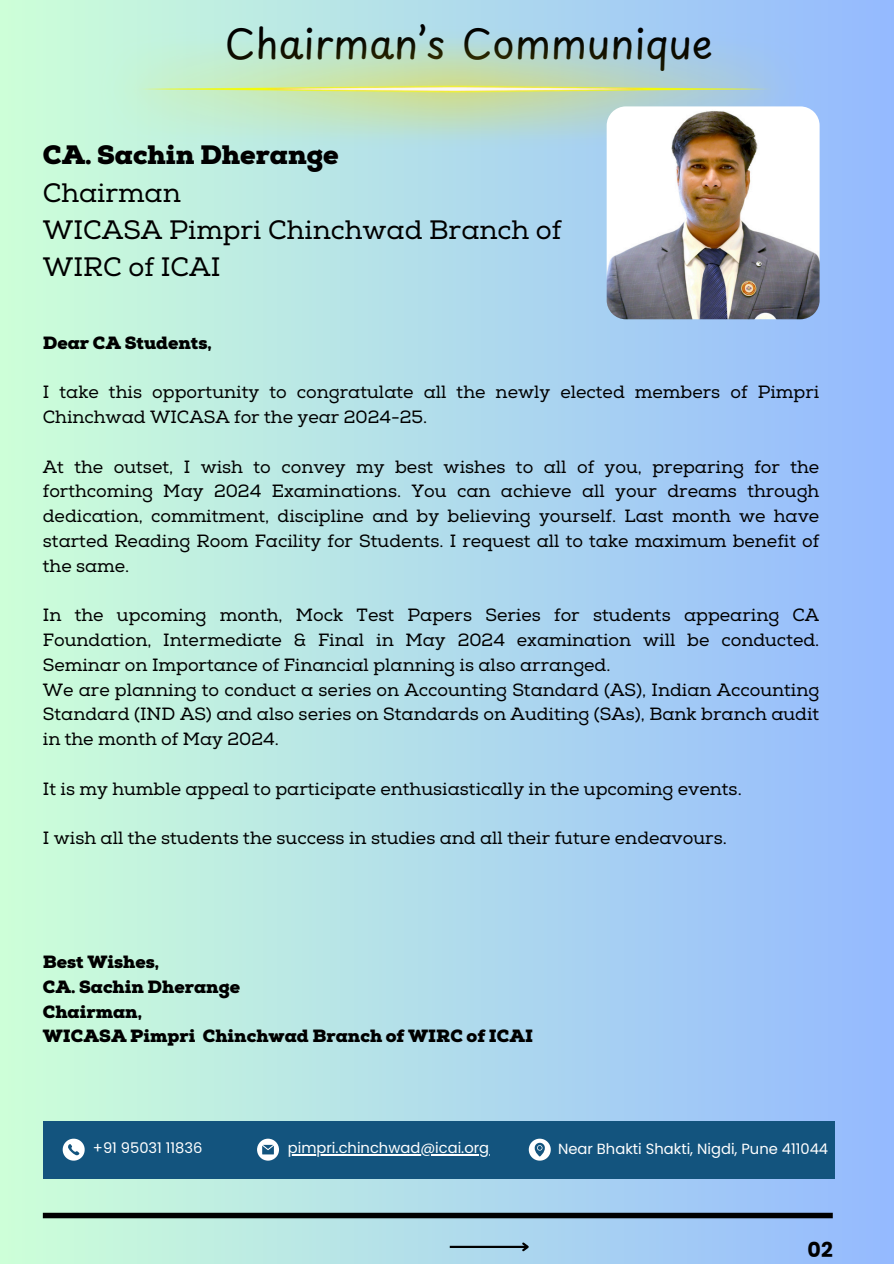
<style>
.page{position:relative;width:894px;height:1264px;background:#fff}
.page>*{position:absolute;margin:0;border:0;box-sizing:border-box;transform-origin:0 0}
.t1{font:39.75px "Playpen Sans";color:#000}
.t2{font:26.55px/37.2px "Nexa Slab";color:#000}
.t3{font:700 20.55px "Poppins";color:#000}
.t4{font:17.7px/24.8px "Nexa Slab";color:#000}
.t5{font:900 17.7px/24.8px "Nexa Slab";color:#000}
.t6{font:14.7px "Poppins";color:#fff}
.s1{font-weight:900}
</style>
<div class="page">
<div style="left:0;top:0;width:893px;height:1263px;background:linear-gradient(to right,#cdffd8,#94b9fe)"></div>
<img style="left:98px;top:27px;width:714px;height:125px">
<img style="left:606px;top:106px;width:213px;height:213px">
<div style="left:43px;top:1120px;width:791px;height:58px;background:#13547e"></div>
<div style="left:43px;top:1212px;width:789px;height:6px;background:#000"></div>
<hr style="left:449px;top:1245px;width:78px;height:2px;background:#000">
<svg style="left:520px;top:1240px;width:11px;height:13px"></svg>
<svg style="left:63px;top:1138px;width:22px;height:22px"></svg>
<svg style="left:257px;top:1138px;width:22px;height:22px"></svg>
<svg style="left:528px;top:1138px;width:22px;height:22px"></svg>
<hr style="left:288px;top:1154px;width:201px;height:1px;background:#fff">
<h1 class="t1" style="left:225px;top:12px;width:489px">Chairman’s Communique</h1>
<p class="t2" style="left:43px;top:137px;width:520px"><span class="s1">CA. Sachin Dherange<br></span>Chairman<br>WICASA Pimpri Chinchwad Branch of<br>WIRC of ICAI</p>
<h3 class="t5" style="left:43px;top:331px;width:170px">Dear CA Students,</h3>
<h4 class="t4" style="left:43px;top:380px;width:777px">I take this opportunity to congratulate all the newly elected members of Pimpri<br>Chinchwad WICASA for the year 2024-25.</h4>
<h4 class="t4" style="left:43px;top:455px;width:777px;text-align:justify">At the outset, I wish to convey my best wishes to all of you, preparing for the forthcoming May 2024 Examinations. You can achieve all your dreams through dedication, commitment, discipline and by believing yourself. Last month we have started Reading Room Facility for Students. I request all to take maximum benefit of the same.</h4>
<h4 class="t4" style="left:43px;top:603px;width:777px">In the upcoming month, Mock Test Papers Series for students appearing CA Foundation, Intermediate &amp; Final in May 2024 examination will be conducted.<br>Seminar on Importance of Financial planning is also arranged.<br>We are planning to conduct a series on Accounting Standard (AS), Indian Accounting Standard (IND AS) and also series on Standards on Auditing (SAs), Bank branch audit in the month of May 2024.</h4>
<h4 class="t4" style="left:43px;top:776px;width:700px">It is my humble appeal to participate enthusiastically in the upcoming events.</h4>
<h4 class="t4" style="left:43px;top:826px;width:685px">I wish all the students the success in studies and all their future endeavours.</h4>
<h3 class="t5" style="left:43px;top:950px;width:491px">Best Wishes,<br>CA. Sachin Dherange<br>Chairman,<br>WICASA Pimpri Chinchwad Branch of WIRC of ICAI</h3>
<p class="t6" style="left:93px;top:1137px;width:111px">+91 95031 11836</p>
<p class="t6" style="left:288px;top:1137px;width:203px">pimpri.chinchwad@icai.org</p>
<p class="t6" style="left:558px;top:1138px;width:271px">Near Bhakti Shakti, Nigdi, Pune 411044</p>
<p class="t3" style="left:807px;top:1234px;width:27px">02</p>
</div>
